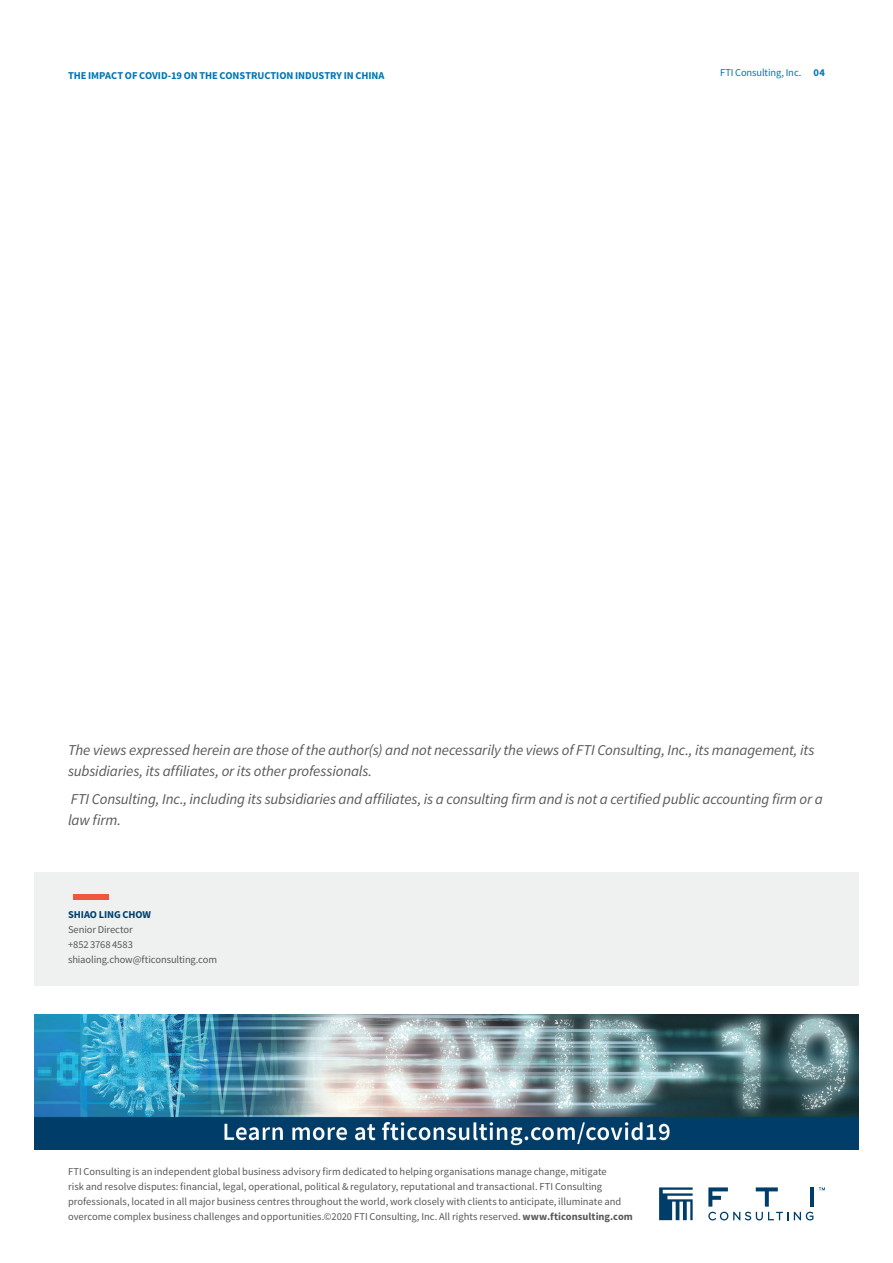
<style>
.page{position:relative;width:893px;height:1263px;background:#fff}
.page>*{position:absolute;margin:0;border:0;box-sizing:border-box;transform-origin:0 0}
.Body_Copy{font:italic 15px/21px "Source Sans Pro";letter-spacing:-.01em;color:#57585a}
.Bio_details{font:10.5px/15px "Source Sans Pro";color:#57585a}
.t1{font:700 10.5px "Source Sans Pro";letter-spacing:-.005em;color:#0075b6}
.t2{font:10.5px "Source Sans Pro";letter-spacing:-.01em;color:#0075b6}
.Bio_Name{font:700 10.5px "Source Sans Pro";letter-spacing:-.005em;color:#003e69}
.s1{font-weight:700}
</style>
<div class="page">
<svg style="left:659px;top:1187px;width:34px;height:33px"></svg>
<svg style="left:708px;top:1212px;width:105px;height:8px"></svg>
<svg style="left:819px;top:1187px;width:6px;height:3px"></svg>
<svg style="left:756px;top:1187px;width:22px;height:19px"></svg>
<hr style="left:810px;top:1187px;width:4px;height:19px;background:#003e69">
<svg style="left:708px;top:1187px;width:20px;height:19px"></svg>
<div style="left:34px;top:872px;width:825px;height:113px;background:#eff0f0"></div>
<div style="left:73px;top:894px;width:36px;height:5px;background:#f0553e"></div>
<img style="left:34px;top:1014px;width:825px;height:136px">
<p class="t2" style="left:720px;top:66px;width:83px">FTI Consulting, Inc.</p>
<p class="t1" style="left:68px;top:69px;width:318px">THE IMPACT OF COVID-19 ON THE CONSTRUCTION INDUSTRY IN CHINA</p>
<p class="t1" style="left:814px;top:66px;width:13px">04</p>
<p class="Body_Copy" style="left:68px;top:740px;width:748px">The views expressed herein are those of the author(s) and not necessarily the views of FTI Consulting, Inc., its management, its subsidiaries, its affiliates, or its other professionals.</p>
<p class="Body_Copy" style="left:68px;top:789px;width:756px">FTI Consulting, Inc., including its subsidiaries and affiliates, is a consulting firm and is not a certified public accounting firm or a law firm.</p>
<p class="Bio_Name" style="left:68px;top:908px;width:85px">SHIAO LING CHOW</p>
<p class="Bio_details" style="left:68px;top:922px;width:66px">Senior Director</p>
<p class="Bio_details" style="left:68px;top:937px;width:66px">+852 3768 4583</p>
<p class="Bio_details" style="left:68px;top:952px;width:151px">shiaoling.chow@fticonsulting.com</p>
<p class="Bio_details" style="left:68px;top:1165px;width:566px">FTI Consulting is an independent global business advisory firm dedicated to helping organisations manage change, mitigate<br>risk and resolve disputes: financial, legal, operational, political &amp; regulatory, reputational and transactional. FTI Consulting professionals, located in all major business centres throughout the world, work closely with clients to anticipate, illuminate and overcome complex business challenges and opportunities.©2020 FTI Consulting, Inc. All rights reserved. <span class="s1">www.fticonsulting.com</span></p>
</div>
